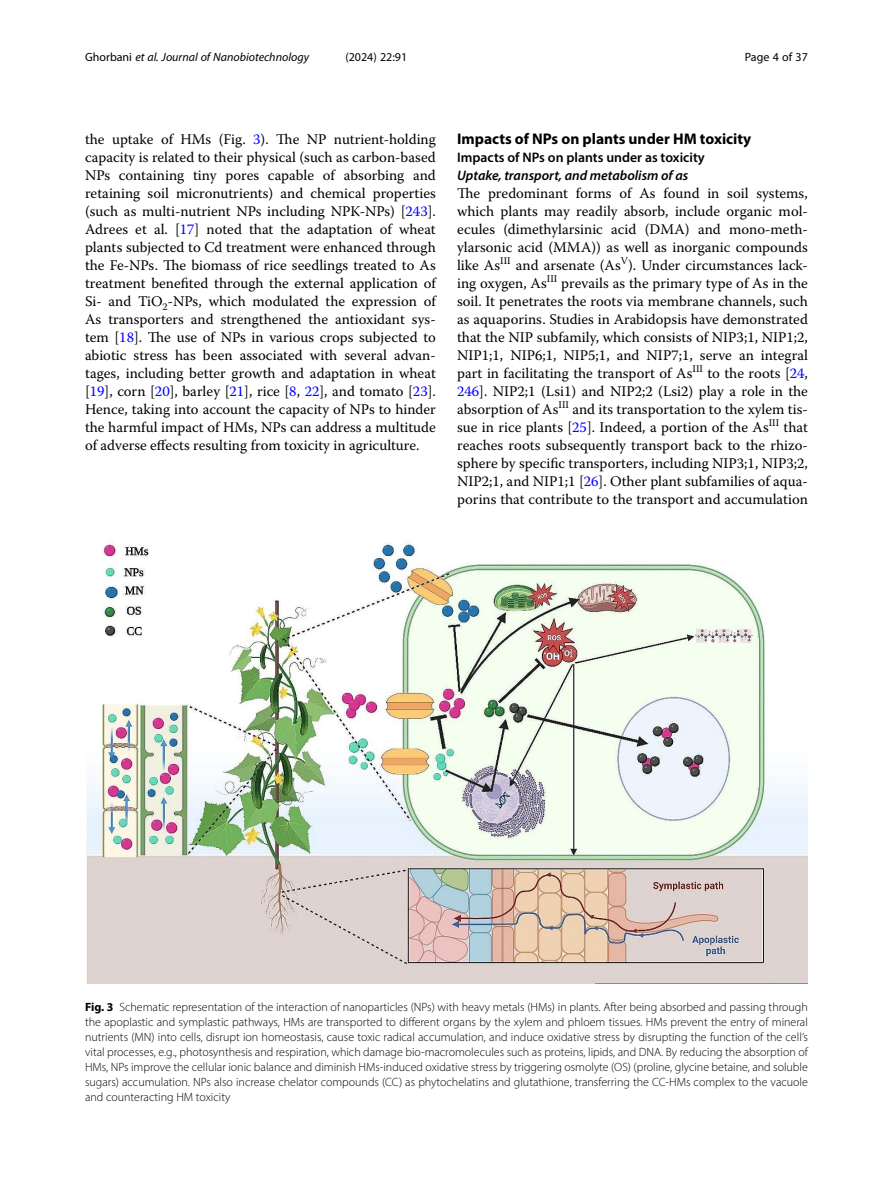
<style>
.page{position:relative;width:893px;height:1191px;background:#fff}
.page>*{position:absolute;margin:0;border:0;box-sizing:border-box;transform-origin:0 0}
.Head_1{font:700 15.45px "Myriad Pro";color:#000}
.Body_Text{font:14.7px/18px "Warnock Pro";color:#000;text-align:justify}
.Head_2_After_1{font:600 13.8px "Myriad Pro";color:#000}
.Head_3_after_2{font:italic 600 13.8px "Myriad Pro";color:#000}
.Figure_Caption{font:300 12px/15px "Myriad Pro";color:#000;text-align:justify}
.t1{font:italic 12px "Myriad Pro";color:#000}
.t2{font:12px "Myriad Pro";color:#000}
.s1{font-style:normal}
.s2{color:#00f}
.s3{font-weight:700}
</style>
<div class="page">
<img style="left:86px;top:543px;width:722px;height:441px">
<p class="t1" style="left:85px;top:50px;width:225px"><span class="s1">Ghorbani</span> et al. Journal of Nanobiotechnology</p>
<p class="t2" style="left:345px;top:50px;width:63px">(2024) 22:91</p>
<p class="t2" style="left:745px;top:50px;width:65px">Page 4 of 37</p>
<p class="Body_Text" style="left:85px;top:130px;width:352px">the uptake of HMs (Fig. <span class="s2">3</span>). The NP nutrient-holding capacity is related to their physical (such as carbon-based NPs containing tiny pores capable of absorbing and retaining soil micronutrients) and chemical properties (such as multi-nutrient NPs including NPK-NPs) [<span class="s2">243</span>].<br>Adrees et al. [<span class="s2">17</span>] noted that the adaptation of wheat plants subjected to Cd treatment were enhanced through the Fe-NPs. The biomass of rice seedlings treated to As treatment benefited through the external application of Si- and TiO<sub>2</sub>-NPs, which modulated the expression of As transporters and strengthened the antioxidant sys&shy;tem [<span class="s2">18</span>]. The use of NPs in various crops subjected to abiotic stress has been associated with several advan&shy;tages, including better growth and adaptation in wheat [<span class="s2">19</span>], corn [<span class="s2">20</span>], barley [<span class="s2">21</span>], rice [<span class="s2">8</span>, <span class="s2">22</span>], and tomato [<span class="s2">23</span>].<br>Hence, taking into account the capacity of NPs to hinder the harmful impact of HMs, NPs can address a multitude of adverse effects resulting from toxicity in agriculture.</p>
<p class="Head_1" style="left:457px;top:129px;width:296px">Impacts of NPs on plants under HM toxicity</p>
<p class="Head_2_After_1" style="left:457px;top:149px;width:249px">Impacts of NPs on plants under as toxicity</p>
<p class="Head_3_after_2" style="left:457px;top:167px;width:233px">Uptake, transport, and metabolism of as</p>
<p class="Body_Text" style="left:457px;top:184px;width:352px">The predominant forms of As found in soil systems, which plants may readily absorb, include organic mol&shy;ecules (dimethylarsinic acid (DMA) and mono-meth&shy;ylarsonic acid (MMA)) as well as inorganic compounds like As<sup>III</sup> and arsenate (As<sup>V</sup>). Under circumstances lack&shy;ing oxygen, As<sup>III</sup> prevails as the primary type of As in the soil. It penetrates the roots via membrane channels, such as aquaporins. Studies in Arabidopsis have demonstrated that the NIP subfamily, which consists of NIP3;1, NIP1;2, NIP1;1, NIP6;1, NIP5;1, and NIP7;1, serve an integral part in facilitating the transport of As<sup>III</sup> to the roots [<span class="s2">24</span>, <span class="s2">246</span>]. NIP2;1 (Lsi1) and NIP2;2 (Lsi2) play a role in the absorption of As<sup>III</sup> and its transportation to the xylem tis&shy;sue in rice plants [<span class="s2">25</span>]. Indeed, a portion of the As<sup>III</sup> that reaches roots subsequently transport back to the rhizo&shy;sphere by specific transporters, including NIP3;1, NIP3;2, NIP2;1, and NIP1;1 [<span class="s2">26</span>]. Other plant subfamilies of aqua&shy;porins that contribute to the transport and accumulation</p>
<p class="Figure_Caption" style="left:85px;top:999px;width:724px"><span class="s3">Fig. 3</span> Schematic representation of the interaction of nanoparticles (NPs) with heavy metals (HMs) in plants. After being absorbed and passing through the apoplastic and symplastic pathways, HMs are transported to different organs by the xylem and phloem tissues. HMs prevent the entry of mineral nutrients (MN) into cells, disrupt ion homeostasis, cause toxic radical accumulation, and induce oxidative stress by disrupting the function of the cell’s vital processes, e.g., photosynthesis and respiration, which damage bio-macromolecules such as proteins, lipids, and DNA. By reducing the absorption of HMs, NPs improve the cellular ionic balance and diminish HMs-induced oxidative stress by triggering osmolyte (OS) (proline, glycine betaine, and soluble sugars) accumulation. NPs also increase chelator compounds (CC) as phytochelatins and glutathione, transferring the CC-HMs complex to the vacuole and counteracting HM toxicity</p>
</div>
